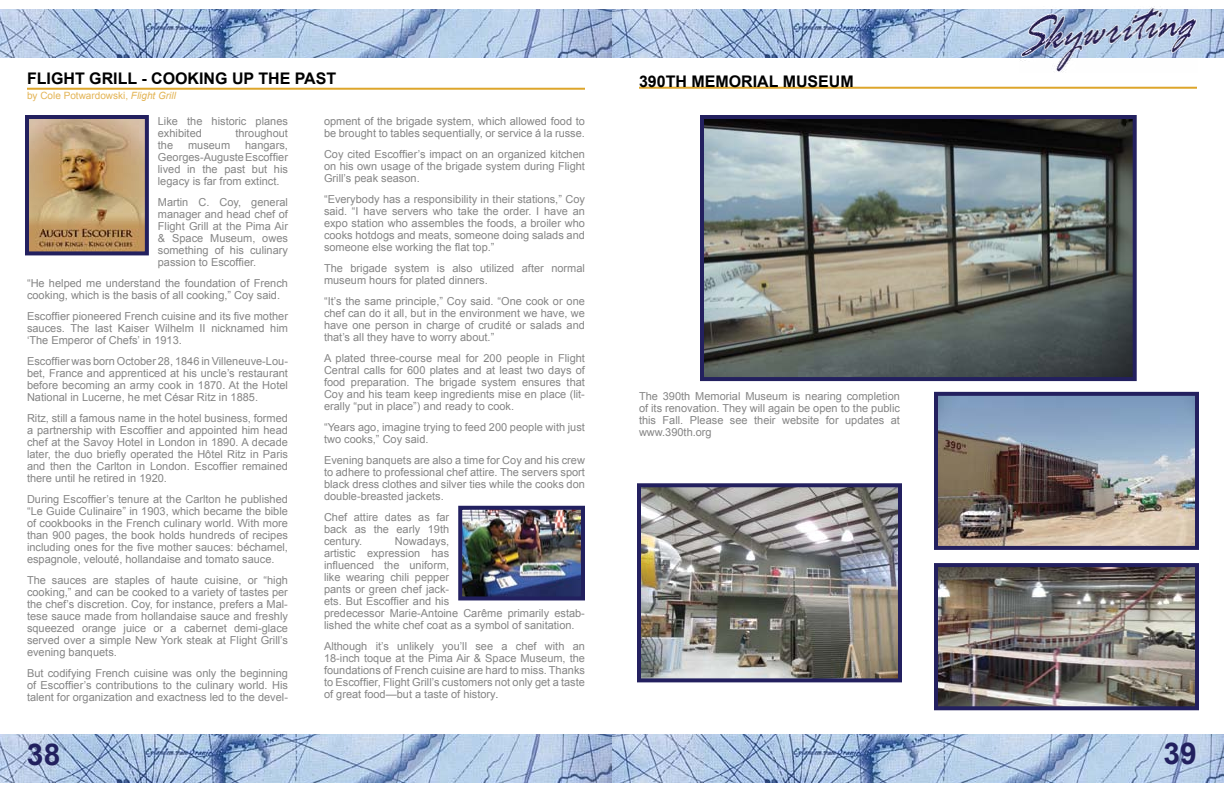
<style>
.page{position:relative;width:1224px;height:792px;background:#fff}
.page>*{position:absolute;margin:0;border:0;box-sizing:border-box;transform-origin:0 0}
.t1{font:700 30px "Arial";color:#22205f}
.t2{font:700 16px "Arial";color:#000}
.t3{font:11px/12px "Arial";color:#858585;text-align:justify}
.t4{font:10px "Arial";color:#e3b455}
.s1{font-style:italic}
.s2{font-style:italic;font-size:10px;color:#58595b}
</style>
<div class="page">
<img style="left:612px;top:9px;width:612px;height:49px">
<img style="left:0;top:9px;width:612px;height:49px">
<img style="left:0;top:734px;width:1224px;height:49px">
<hr style="left:27px;top:88px;width:558px;height:2px;background:#dda52a">
<hr style="left:639px;top:87px;width:558px;height:2px;background:#dda52a">
<img style="left:1019px;top:6px;width:179px;height:66px">
<img style="left:30px;top:120px;width:114px;height:130px">
<div style="left:25px;top:115px;width:124px;height:140px;border:4px solid #23205f"></div>
<img style="left:939px;top:568px;width:255px;height:137px">
<div style="left:934px;top:563px;width:265px;height:147px;border:4px solid #23205f"></div>
<img style="left:642px;top:488px;width:255px;height:189px">
<div style="left:637px;top:483px;width:265px;height:199px;border:4px solid #23205f"></div>
<img style="left:939px;top:397px;width:255px;height:148px">
<div style="left:934px;top:392px;width:265px;height:158px;border:4px solid #23205f"></div>
<img style="left:705px;top:120px;width:427px;height:256px">
<div style="left:700px;top:115px;width:437px;height:266px;border:4px solid #23205f"></div>
<img style="left:463px;top:511px;width:117px;height:84px">
<div style="left:458px;top:506px;width:127px;height:94px;border:4px solid #22205f"></div>
<h2 class="t2" style="left:27px;top:68px;width:306px">FLIGHT GRILL - COOKING UP THE PAST</h2>
<p class="t4" style="left:27px;top:89px;width:150px">by Cole Potwardowski, <span class="s1">Flight Grill</span></p>
<p class="t3" style="left:158px;top:115px;width:132px">Like the historic planes exhibited</p>
<p class="t3" style="left:235px;top:127px;width:54px">throughout</p>
<p class="t3" style="left:158px;top:139px;width:132px;text-indent:87px">hangars, Georges-Auguste Escoffier lived in the past but his legacy is far from extinct.</p>
<p class="t3" style="left:158px;top:196px;width:132px">Martin C. Coy, general manager and head chef of Flight Grill at the Pima Air &amp; Space Museum, owes something of his culinary passion to Escoffier.</p>
<p class="t3" style="left:27px;top:277px;width:262px">“He helped me understand the foundation of French cooking, which is the basis of all cooking,” Coy said.</p>
<p class="t3" style="left:27px;top:310px;width:262px">Escoffier pioneered French cuisine and its five mother sauces. The last Kaiser Wilhelm II nicknamed him ‘The Emperor of Chefs’ in 1913.</p>
<p class="t3" style="left:27px;top:355px;width:263px">Escoffier was born October 28, 1846 in Villeneuve-Lou&shy;bet, France and apprenticed at his uncle’s restaurant before becoming an army cook in 1870. At the Hotel National in Lucerne, he met César Ritz in 1885.</p>
<p class="t3" style="left:27px;top:412px;width:263px">Ritz, still a famous name in the hotel business, formed a partnership with Escoffier and appointed him head chef at the Savoy Hotel in London in 1890. A decade later, the duo briefly operated the Hôtel Ritz in Paris and then the Carlton in London. Escoffier remained there until he retired in 1920.</p>
<p class="t3" style="left:27px;top:493px;width:262px">During Escoffier’s tenure at the Carlton he published “Le Guide Culinaire” in 1903, which became the bible of cookbooks in the French culinary world. With more than 900 pages, the book holds hundreds of recipes including ones for the five mother sauces: béchamel, espagnole, velouté, hollandaise and tomato sauce.</p>
<p class="t3" style="left:27px;top:574px;width:262px">The sauces are staples of haute cuisine, or “high cooking,” and can be cooked to a variety of tastes per the chef’s discretion. Coy, for instance, prefers a Mal&shy;tese sauce made from hollandaise sauce and freshly squeezed orange juice or a cabernet demi-glace served over a simple New York steak at Flight Grill’s evening banquets.</p>
<p class="t3" style="left:27px;top:667px;width:262px">But codifying French cuisine was only the beginning of Escoffier’s contributions to the culinary world. His talent for organization and exactness led to the devel-</p>
<p class="t3" style="left:158px;top:139px;width:17px">the</p>
<p class="t3" style="left:188px;top:139px;width:44px">museum</p>
<p class="t3" style="left:324px;top:115px;width:262px">opment of the brigade system, which allowed food to be brought to tables sequentially, or service á la russe.</p>
<p class="t3" style="left:324px;top:148px;width:262px">Coy cited Escoffier’s impact on an organized kitchen on his own usage of the brigade system during Flight Grill’s peak season.</p>
<p class="t3" style="left:324px;top:193px;width:262px">“Everybody has a responsibility in their stations,” Coy said. “I have servers who take the order. I have an expo station who assembles the foods, a broiler who cooks hotdogs and meats, someone doing salads and someone else working the flat top.”</p>
<p class="t3" style="left:324px;top:262px;width:262px">The brigade system is also utilized after normal museum hours for plated dinners.</p>
<p class="t3" style="left:324px;top:295px;width:263px">“It’s the same principle,” Coy said. “One cook or one chef can do it all, but in the environment we have, we have one person in charge of crudité or salads and that’s all they have to worry about.”</p>
<p class="t3" style="left:324px;top:352px;width:263px">A plated three-course meal for 200 people in Flight Central calls for 600 plates and at least two days of food preparation. The brigade system ensures that Coy and his team keep ingredients mise en place (lit&shy;erally “put in place”) and ready to cook.</p>
<p class="t3" style="left:324px;top:421px;width:262px">“Years ago, imagine trying to feed 200 people with just two cooks,” Coy said.</p>
<p class="t3" style="left:324px;top:454px;width:262px">Evening banquets are also a time for Coy and his crew to adhere to professional chef attire. The servers sport black dress clothes and silver ties while the cooks don double-breasted jackets.</p>
<p class="t3" style="left:324px;top:511px;width:127px">Chef attire dates as far back as the early 19th century.</p>
<p class="t3" style="left:324px;top:535px;width:262px;text-align:left;text-indent:71px">Nowadays,<br>artistic expression has<br>influenced the uniform,<br>like wearing chili pepper<br>pants or green chef jack-<br>ets. But Escoffier and his<br>predecessor Marie-Antoine Carême primarily estab&shy;lished the white chef coat as a symbol of sanitation.</p>
<p class="t3" style="left:324px;top:640px;width:263px">Although it’s unlikely you’ll see a chef with an 18-inch toque at the Pima Air &amp; Space Museum, the foundations of French cuisine are hard to miss. Thanks to Escoffier, Flight Grill’s customers not only get a taste of great food—but a taste of history<span class="s2">.</span></p>
<h2 class="t2" style="left:639px;top:70px;width:216px">390TH MEMORIAL MUSEUM</h2>
<p class="t3" style="left:639px;top:390px;width:262px">The 390th Memorial Museum is nearing completion of its renovation. They will again be open to the public this Fall. Please see their website for updates at www.390th.org</p>
<h1 class="t1" style="left:27px;top:734px;width:35px">38</h1>
<h1 class="t1" style="left:1164px;top:733px;width:35px">39</h1>
</div>
